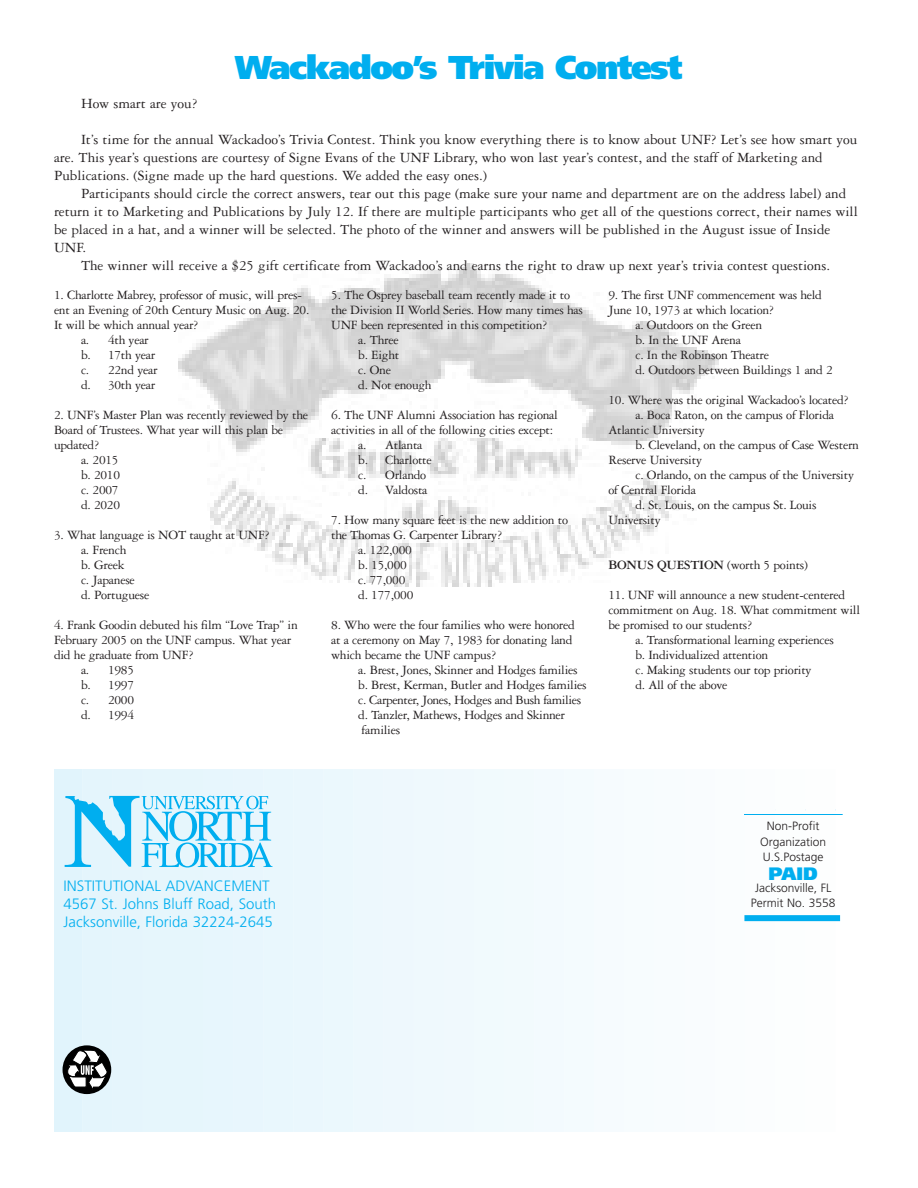
<style>
.page{position:relative;width:918px;height:1188px;background:#fff}
.page>*{position:absolute;margin:0;border:0;box-sizing:border-box;transform-origin:0 0}
.t1{font:900 33px "Frutiger";letter-spacing:-.045em;color:#00aeef}
.t2{font:900 18px "Frutiger";color:#00aeef}
.t3{font:15px/18px "Garamond Three";color:#231f20}
.t4{font:300 15px/18px "Frutiger";color:#00aeef}
.t5{font:13.5px/15px "Garamond Three";letter-spacing:-.02em;color:#231f20}
.t6{font:300 12px/15.5px "Frutiger";color:#231f20;text-align:center}
.s1{font-weight:700}
</style>
<div class="page">
<img style="left:178px;top:263px;width:540px;height:324px">
<hr style="left:745px;top:810px;width:96px;height:1px;background:#00aeef">
<div style="left:57px;top:769px;width:21px;height:362px;background:#e1f4fc"></div>
<div style="left:88px;top:769px;width:20px;height:362px;background:#e4f5fc"></div>
<div style="left:118px;top:769px;width:20px;height:362px;background:#e5f5fc"></div>
<div style="left:148px;top:769px;width:20px;height:362px;background:#e6f6fc"></div>
<div style="left:178px;top:769px;width:20px;height:362px;background:#e6f6fc"></div>
<div style="left:208px;top:769px;width:20px;height:362px;background:#e7f6fd"></div>
<div style="left:238px;top:769px;width:20px;height:362px;background:#e8f6fd"></div>
<div style="left:268px;top:769px;width:20px;height:362px;background:#e9f7fd"></div>
<div style="left:298px;top:769px;width:21px;height:362px;background:#eaf7fd"></div>
<div style="left:328px;top:769px;width:21px;height:362px;background:#ebf8fd"></div>
<div style="left:359px;top:769px;width:20px;height:362px;background:#edf8fd"></div>
<div style="left:389px;top:769px;width:20px;height:362px;background:#eef8fd"></div>
<div style="left:419px;top:769px;width:20px;height:362px;background:#eff9fd"></div>
<div style="left:449px;top:769px;width:20px;height:362px;background:#f0f9fd"></div>
<div style="left:479px;top:769px;width:20px;height:362px;background:#f1fafd"></div>
<div style="left:509px;top:769px;width:20px;height:362px;background:#f2fafd"></div>
<div style="left:539px;top:769px;width:20px;height:362px;background:#f3fafe"></div>
<div style="left:569px;top:769px;width:21px;height:362px;background:#f4fbfe"></div>
<div style="left:599px;top:769px;width:21px;height:362px;background:#f6fbfe"></div>
<div style="left:630px;top:769px;width:20px;height:362px;background:#f7fcfe"></div>
<div style="left:660px;top:769px;width:20px;height:362px;background:#f8fcfe"></div>
<div style="left:690px;top:769px;width:20px;height:362px;background:#f9fcfe"></div>
<div style="left:720px;top:769px;width:20px;height:362px;background:#fafdfe"></div>
<div style="left:750px;top:769px;width:20px;height:362px;background:#fbfdfe"></div>
<div style="left:780px;top:769px;width:20px;height:362px;background:#fcfefe"></div>
<div style="left:810px;top:769px;width:20px;height:362px;background:#fdfefe"></div>
<div style="left:840px;top:769px;width:21px;height:362px;background:#fff"></div>
<svg style="left:65px;top:796px;width:208px;height:72px"></svg>
<div style="left:63px;top:1045px;width:48px;height:49px;background:#000;border-radius:50%"></div>
<svg style="left:66px;top:1050px;width:41px;height:41px"></svg>
<div style="left:744px;top:915px;width:96px;height:6px;background:#00aeef"></div>
<hr style="left:744px;top:814px;width:99px;height:1px;background:#00aeef">
<h1 class="t1" style="left:235px;top:54px;width:449px">Wackadoo’s Trivia Contest</h1>
<p class="t3" style="left:81px;top:96px;width:118px">How smart are you?</p>
<p class="t3" style="left:54px;top:132px;width:805px;text-indent:27px">It’s time for the annual Wackadoo’s Trivia Contest. Think you know everything there is to know about UNF? Let’s see how smart you are. This year’s questions are courtesy of Signe Evans of the UNF Library, who won last year’s contest, and the staff of Marketing and<br>Publications. (Signe made up the hard questions. We added the easy ones.)</p>
<p class="t3" style="left:81px;top:186px;width:767px">Participants should circle the correct answers, tear out this page (make sure your name and department are on the address label) and</p>
<p class="t3" style="left:54px;top:204px;width:805px">return it to Marketing and Publications by July 12. If there are multiple participants who get all of the questions correct, their names will</p>
<p class="t3" style="left:54px;top:222px;width:778px">be placed in a hat, and a winner will be selected. The photo of the winner and answers will be published in the August issue of Inside</p>
<p class="t3" style="left:54px;top:240px;width:34px">UNF.</p>
<p class="t3" style="left:81px;top:258px;width:751px">The winner will receive a $25 gift certificate from Wackadoo’s and earns the right to draw up next year’s trivia contest questions.</p>
<p class="t5" style="left:54px;top:289px;width:249px">1. Charlotte Mabrey, professor of music, will pres-</p>
<p class="t5" style="left:54px;top:304px;width:257px">ent an Evening of 20th Century Music on Aug. 20.</p>
<p class="t5" style="left:54px;top:319px;width:146px">It will be which annual year?</p>
<p class="t5" style="left:81px;top:334px;width:69px">a. 4th year</p>
<p class="t5" style="left:81px;top:349px;width:76px">b. 17th year</p>
<p class="t5" style="left:81px;top:364px;width:78px">c. 22nd year</p>
<p class="t5" style="left:81px;top:379px;width:76px">d. 30th year</p>
<p class="t5" style="left:54px;top:409px;width:256px">2. UNF’s Master Plan was recently reviewed by the</p>
<p class="t5" style="left:54px;top:424px;width:231px">Board of Trustees. What year will this plan be</p>
<p class="t5" style="left:54px;top:439px;width:47px">updated?</p>
<p class="t5" style="left:81px;top:454px;width:39px">a. 2015</p>
<p class="t5" style="left:81px;top:469px;width:41px">b. 2010</p>
<p class="t5" style="left:81px;top:484px;width:39px">c. 2007</p>
<p class="t5" style="left:81px;top:499px;width:41px">d. 2020</p>
<p class="t5" style="left:81px;top:529px;width:190px;text-indent:-27px">3. What language is NOT taught at UNF? a. French<br>b. Greek<br>c. Japanese<br>d. Portuguese</p>
<p class="t5" style="left:54px;top:619px;width:245px">4. Frank Goodin debuted his film “Love Trap” in</p>
<p class="t5" style="left:54px;top:634px;width:239px">February 2005 on the UNF campus. What year</p>
<p class="t5" style="left:54px;top:649px;width:141px">did he graduate from UNF?</p>
<p class="t5" style="left:81px;top:664px;width:55px">a. 1985</p>
<p class="t5" style="left:81px;top:679px;width:55px">b. 1997</p>
<p class="t5" style="left:81px;top:694px;width:55px">c. 2000</p>
<p class="t5" style="left:81px;top:709px;width:55px">d. 1994</p>
<p class="t5" style="left:331px;top:289px;width:240px">5. The Osprey baseball team recently made it to</p>
<p class="t5" style="left:331px;top:304px;width:253px">the Division II World Series. How many times has</p>
<p class="t5" style="left:331px;top:319px;width:218px">UNF been represented in this competition?</p>
<p class="t5" style="left:358px;top:334px;width:42px">a. Three</p>
<p class="t5" style="left:358px;top:349px;width:43px">b. Eight</p>
<p class="t5" style="left:358px;top:364px;width:34px">c. One</p>
<p class="t5" style="left:358px;top:379px;width:75px">d. Not enough</p>
<p class="t5" style="left:331px;top:409px;width:228px">6. The UNF Alumni Association has regional</p>
<p class="t5" style="left:331px;top:424px;width:223px">activities in all of the following cities except:</p>
<p class="t5" style="left:358px;top:439px;width:66px">a. Atlanta</p>
<p class="t5" style="left:358px;top:454px;width:75px">b. Charlotte</p>
<p class="t5" style="left:358px;top:469px;width:70px">c. Orlando</p>
<p class="t5" style="left:358px;top:484px;width:71px">d. Valdosta</p>
<p class="t5" style="left:331px;top:514px;width:238px">7. How many square feet is the new addition to</p>
<p class="t5" style="left:331px;top:529px;width:173px">the Thomas G. Carpenter Library?</p>
<p class="t5" style="left:358px;top:544px;width:55px">a. 122,000</p>
<p class="t5" style="left:358px;top:559px;width:50px">b. 15,000</p>
<p class="t5" style="left:358px;top:574px;width:49px">c. 77,000</p>
<p class="t5" style="left:358px;top:589px;width:57px">d. 177,000</p>
<p class="t5" style="left:331px;top:619px;width:245px">8. Who were the four families who were honored at a ceremony on May 7, 1983 for donating land which became the UNF campus?</p>
<p class="t5" style="left:358px;top:664px;width:230px">a. Brest, Jones, Skinner and Hodges families b. Brest, Kerman, Butler and Hodges families c. Carpenter, Jones, Hodges and Bush families d. Tanzler, Mathews, Hodges and Skinner families</p>
<p class="t5" style="left:608px;top:289px;width:215px">9. The first UNF commencement was held</p>
<p class="t5" style="left:608px;top:304px;width:167px">June 10, 1973 at which location?</p>
<p class="t5" style="left:635px;top:319px;width:128px">a. Outdoors on the Green</p>
<p class="t5" style="left:635px;top:334px;width:107px">b. In the UNF Arena</p>
<p class="t5" style="left:635px;top:349px;width:135px">c. In the Robinson Theatre</p>
<p class="t5" style="left:635px;top:364px;width:199px">d. Outdoors between Buildings 1 and 2</p>
<p class="t5" style="left:608px;top:394px;width:242px">10. Where was the original Wackadoo’s located?</p>
<p class="t5" style="left:635px;top:409px;width:200px">a. Boca Raton, on the campus of Florida</p>
<p class="t5" style="left:608px;top:424px;width:98px">Atlantic University</p>
<p class="t5" style="left:635px;top:439px;width:225px">b. Cleveland, on the campus of Case Western</p>
<p class="t5" style="left:608px;top:454px;width:95px">Reserve University</p>
<p class="t5" style="left:635px;top:469px;width:220px">c. Orlando, on the campus of the University</p>
<p class="t5" style="left:608px;top:484px;width:89px">of Central Florida</p>
<p class="t5" style="left:635px;top:499px;width:183px">d. St. Louis, on the campus St. Louis</p>
<p class="t5" style="left:608px;top:514px;width:54px">University</p>
<p class="t5" style="left:608px;top:559px;width:201px"><span class="s1">BONUS QUESTION</span> (worth 5 points)</p>
<p class="t5" style="left:608px;top:589px;width:238px">11. UNF will announce a new student-centered</p>
<p class="t5" style="left:608px;top:604px;width:253px">commitment on Aug. 18. What commitment will</p>
<p class="t5" style="left:608px;top:619px;width:146px">be promised to our students?</p>
<p class="t5" style="left:635px;top:634px;width:200px">a. Transformational learning experiences</p>
<p class="t5" style="left:635px;top:649px;width:134px">b. Individualized attention</p>
<p class="t5" style="left:635px;top:664px;width:178px">c. Making students our top priority</p>
<p class="t5" style="left:635px;top:679px;width:94px">d. All of the above</p>
<p class="t4" style="left:64px;top:878px;width:214px">INSTITUTIONAL ADVANCEMENT<br>4567 St. Johns Bluff Road, South<br>Jacksonville, Florida 32224-2645</p>
<p class="t6" style="left:760px;top:819px;width:67px">Non-Profit<br>Organization<br>U.S.Postage</p>
<h2 class="t2" style="left:769px;top:866px;width:51px">PAID</h2>
<p class="t6" style="left:751px;top:881px;width:86px">Jacksonville, FL<br>Permit No. 3558</p>
</div>
